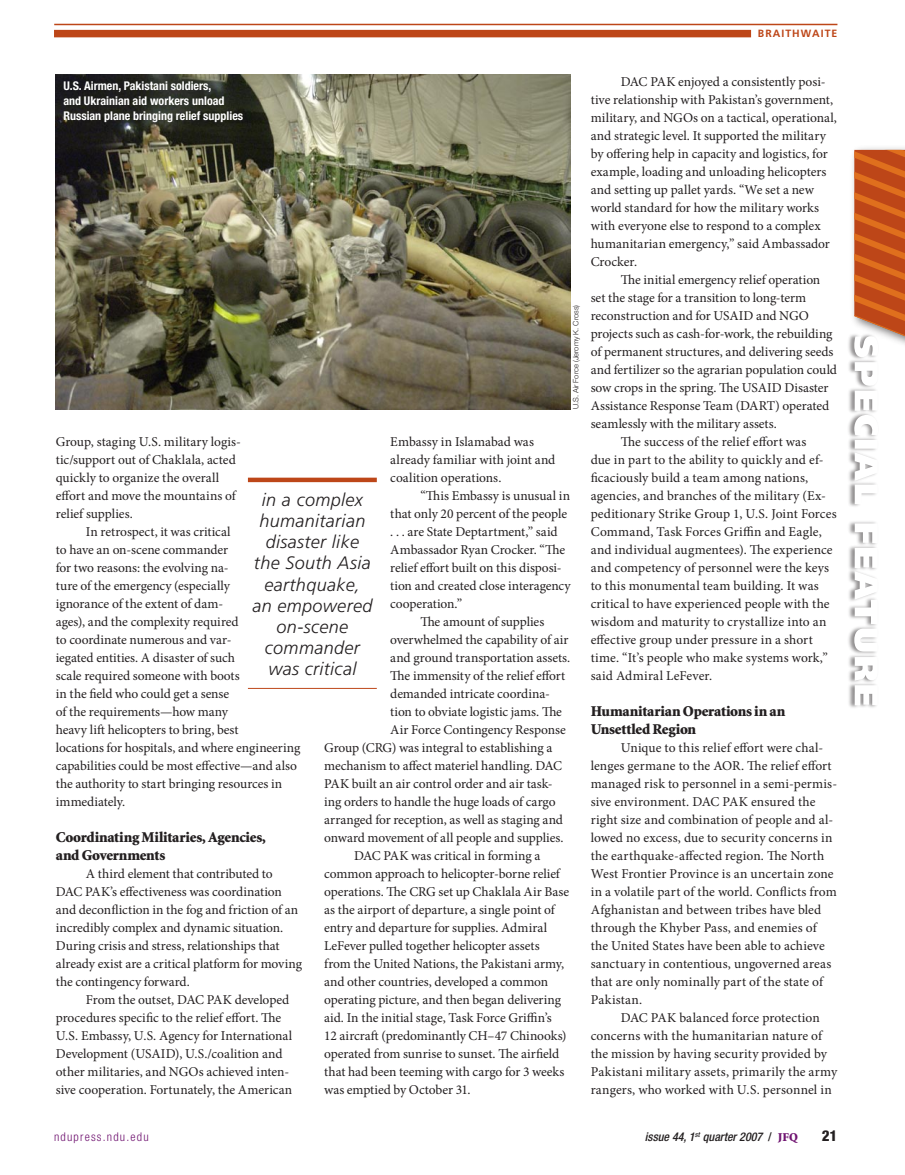
<style>
.page{position:relative;width:905px;height:1175px;background:#fff}
.page>*{position:absolute;margin:0;border:0;box-sizing:border-box;transform-origin:0 0}
.t1{font:italic 300 18px/21px "Frutiger LT Std";letter-spacing:.02em;color:#231f20;text-align:center}
.t2{font:900 15px/18px "Minion Std";letter-spacing:-.015em;color:#231f20}
.t3{font:800 condensed 15px "Helvetica Neue LT Std";color:#231f20}
.t4{font:13.5px/18px "Minion Pro";color:#231f20}
.t5{font:13.5px "Minion Pro";letter-spacing:.02em;color:#231f20}
.t6{font:700 condensed 12px/15px "Helvetica Neue LT Std";color:#fff}
.t7{font:italic 500 condensed 12px "Helvetica Neue LT Std";color:#231f20}
.t8{font:300 condensed 12px "Helvetica Neue LT Std";letter-spacing:.1em;color:#701471}
.t9{font:700 10.5px "Frutiger LT Std";letter-spacing:.1em;color:#bd4618}
.t10{font:300 7.5px "Helvetica Neue LT Std";color:#231f20}
.s1{font-style:normal}
.s2{font-family:"Minion Std";font-weight:900;font-style:normal;font-stretch:normal;color:#701471}
</style>
<div class="page">
<hr style="left:54px;top:24px;width:783px;height:1px;background:#bd4618">
<div style="left:849px;top:145px;width:55px;height:212px;background:#f8f8f8"></div>
<div style="left:846px;top:332px;width:33px;height:377px;background:#231f20;opacity:.5"></div>
<svg style="left:854px;top:150px;width:50px;height:555px"></svg>
<div style="left:54px;top:30px;width:697px;height:7px;background:#bd4618"></div>
<img style="left:56px;top:74px;width:515px;height:336px">
<div style="left:248px;top:477px;width:129px;height:5px;background:#bd4618"></div>
<hr style="left:248px;top:688px;width:129px;height:1px;background:#bd4618">
<p class="t9" style="left:757px;top:27px;width:81px">BRAITHWAITE</p>
<p class="t6" style="left:63px;top:78px;width:181px">U.S. Airmen, Pakistani soldiers,<br>and Ukrainian aid workers unload<br>Russian plane bringing relief supplies</p>
<p class="t10" style="left:571px;top:409px;width:106px;rotate:-90deg">U.S. Air Force (Jeromy K. Cross)</p>
<p class="t4" style="left:56px;top:432px;width:187px">Group, staging U.S. military logis&shy;tic/support out of Chaklala, acted quickly to organize the overall effort and move the mountains of relief supplies.</p>
<p class="t4" style="left:56px;top:522px;width:246px;text-indent:30px">In retrospect, it was critical<br>to have an on-scene commander<br>for two reasons: the evolving na-<br>ture of the emergency (especially<br>ignorance of the extent of dam-<br>ages), and the complexity required<br>to coordinate numerous and var-<br>iegated entities. A disaster of such<br>scale required someone with boots<br>in the field who could get a sense<br>of the requirements—how many<br>heavy lift helicopters to bring, best<br>locations for hospitals, and where engineering capabilities could be most effective—and also the authority to start bringing resources in immediately.</p>
<p class="t2" style="left:56px;top:828px;width:211px">Coordinating Militaries, Agencies, and Governments</p>
<p class="t4" style="left:56px;top:864px;width:248px;text-indent:30px">A third element that contributed to DAC PAK’s effectiveness was coordination and deconfliction in the fog and friction of an incredibly complex and dynamic situation.<br>During crisis and stress, relationships that already exist are a critical platform for moving the contingency forward.</p>
<p class="t4" style="left:56px;top:990px;width:238px;text-indent:30px">From the outset, DAC PAK developed procedures specific to the relief effort. The U.S. Embassy, U.S. Agency for International Development (USAID), U.S./coalition and other militaries, and NGOs achieved inten&shy;sive cooperation. Fortunately, the American</p>
<p class="t4" style="left:390px;top:432px;width:166px">Embassy in Islamabad was already familiar with joint and coalition operations.</p>
<p class="t4" style="left:420px;top:486px;width:151px">“This Embassy is unusual in</p>
<p class="t4" style="left:390px;top:504px;width:178px">that only 20 percent of the people</p>
<p class="t4" style="left:390px;top:522px;width:169px">. . . are State Deptartment,” said</p>
<p class="t4" style="left:390px;top:540px;width:176px">Ambassador Ryan Crocker. “The</p>
<p class="t4" style="left:390px;top:558px;width:173px">relief effort built on this disposi-</p>
<p class="t4" style="left:390px;top:576px;width:182px">tion and created close interagency</p>
<p class="t4" style="left:390px;top:594px;width:73px">cooperation.”</p>
<p class="t4" style="left:420px;top:612px;width:125px">The amount of supplies</p>
<p class="t4" style="left:390px;top:630px;width:180px">overwhelmed the capability of air</p>
<p class="t4" style="left:390px;top:648px;width:181px">and ground transportation assets.</p>
<p class="t4" style="left:390px;top:666px;width:176px">The immensity of the relief effort</p>
<p class="t4" style="left:390px;top:684px;width:161px">demanded intricate coordina-</p>
<p class="t4" style="left:390px;top:702px;width:173px">tion to obviate logistic jams. The</p>
<p class="t4" style="left:390px;top:720px;width:177px">Air Force Contingency Response</p>
<p class="t4" style="left:324px;top:738px;width:229px">Group (CRG) was integral to establishing a</p>
<p class="t4" style="left:324px;top:756px;width:239px">mechanism to affect materiel handling. DAC</p>
<p class="t4" style="left:324px;top:774px;width:230px">PAK built an air control order and air task-</p>
<p class="t4" style="left:324px;top:792px;width:233px">ing orders to handle the huge loads of cargo</p>
<p class="t4" style="left:324px;top:810px;width:240px">arranged for reception, as well as staging and</p>
<p class="t4" style="left:324px;top:828px;width:241px">onward movement of all people and supplies.</p>
<p class="t4" style="left:354px;top:846px;width:188px">DAC PAK was critical in forming a</p>
<p class="t4" style="left:324px;top:864px;width:237px">common approach to helicopter-borne relief</p>
<p class="t4" style="left:324px;top:882px;width:246px">operations. The CRG set up Chaklala Air Base</p>
<p class="t4" style="left:324px;top:900px;width:232px">as the airport of departure, a single point of</p>
<p class="t4" style="left:324px;top:918px;width:224px">entry and departure for supplies. Admiral</p>
<p class="t4" style="left:324px;top:936px;width:217px">LeFever pulled together helicopter assets</p>
<p class="t4" style="left:324px;top:954px;width:242px">from the United Nations, the Pakistani army,</p>
<p class="t4" style="left:324px;top:972px;width:226px">and other countries, developed a common</p>
<p class="t4" style="left:324px;top:990px;width:238px">operating picture, and then began delivering</p>
<p class="t4" style="left:324px;top:1008px;width:229px">aid. In the initial stage, Task Force Griffin’s</p>
<p class="t4" style="left:324px;top:1026px;width:244px">12 aircraft (predominantly CH–47 Chinooks)</p>
<p class="t4" style="left:324px;top:1044px;width:236px">operated from sunrise to sunset. The airfield</p>
<p class="t4" style="left:324px;top:1062px;width:242px">that had been teeming with cargo for 3 weeks</p>
<p class="t4" style="left:324px;top:1080px;width:148px">was emptied by October 31.</p>
<h1 class="t1" style="left:252px;top:490px;width:121px">in a complex humanitarian disaster like the South Asia earthquake,<br>an empowered on-scene commander was critical</h1>
<p class="t4" style="left:590px;top:72px;width:247px;text-indent:30px">DAC PAK enjoyed a consistently posi&shy;tive relationship with Pakistan’s government, military, and NGOs on a tactical, operational, and strategic level. It supported the military by offering help in capacity and logistics, for example, loading and unloading helicopters and setting up pallet yards. “We set a new world standard for how the military works with everyone else to respond to a complex humanitarian emergency,” said Ambassador Crocker.</p>
<p class="t4" style="left:620px;top:270px;width:201px">The initial emergency relief operation</p>
<p class="t4" style="left:590px;top:288px;width:217px">set the stage for a transition to long-term</p>
<p class="t4" style="left:590px;top:306px;width:220px">reconstruction and for USAID and NGO</p>
<p class="t4" style="left:590px;top:324px;width:243px">projects such as cash-for-work, the rebuilding</p>
<p class="t4" style="left:590px;top:342px;width:244px">of permanent structures, and delivering seeds</p>
<p class="t4" style="left:590px;top:360px;width:248px">and fertilizer so the agrarian population could</p>
<p class="t4" style="left:590px;top:378px;width:239px">sow crops in the spring. The USAID Disaster</p>
<p class="t4" style="left:590px;top:396px;width:240px">Assistance Response Team (DART) operated</p>
<p class="t4" style="left:590px;top:414px;width:188px">seamlessly with the military assets.</p>
<p class="t4" style="left:620px;top:432px;width:187px">The success of the relief effort was</p>
<p class="t4" style="left:590px;top:450px;width:234px">due in part to the ability to quickly and ef-</p>
<p class="t4" style="left:590px;top:468px;width:219px">ficaciously build a team among nations,</p>
<p class="t4" style="left:590px;top:486px;width:237px">agencies, and branches of the military (Ex-</p>
<p class="t4" style="left:590px;top:504px;width:247px">peditionary Strike Group 1, U.S. Joint Forces</p>
<p class="t4" style="left:590px;top:522px;width:232px">Command, Task Forces Griffin and Eagle,</p>
<p class="t4" style="left:590px;top:540px;width:243px">and individual augmentees). The experience</p>
<p class="t4" style="left:590px;top:558px;width:240px">and competency of personnel were the keys</p>
<p class="t4" style="left:590px;top:576px;width:229px">to this monumental team building. It was</p>
<p class="t4" style="left:590px;top:594px;width:240px">critical to have experienced people with the</p>
<p class="t5" style="left:590px;top:612px;width:237px">wisdom and maturity to crystallize into an</p>
<p class="t4" style="left:590px;top:630px;width:223px">effective group under pressure in a short</p>
<p class="t4" style="left:590px;top:648px;width:238px">time. “It’s people who make systems work,”</p>
<p class="t4" style="left:590px;top:666px;width:123px">said Admiral LeFever.</p>
<p class="t2" style="left:590px;top:702px;width:196px">Humanitarian Operations in an<br>Unsettled Region</p>
<p class="t4" style="left:590px;top:738px;width:248px;text-indent:30px">Unique to this relief effort were chal&shy;lenges germane to the AOR. The relief effort managed risk to personnel in a semi-permis&shy;sive environment. DAC PAK ensured the right size and combination of people and al&shy;lowed no excess, due to security concerns in the earthquake-affected region. The North West Frontier Province is an uncertain zone in a volatile part of the world. Conflicts from Afghanistan and between tribes have bled through the Khyber Pass, and enemies of the United States have been able to achieve sanctuary in contentious, ungoverned areas that are only nominally part of the state of Pakistan.</p>
<p class="t4" style="left:590px;top:1008px;width:248px;text-indent:30px">DAC PAK balanced force protection concerns with the humanitarian nature of the mission by having security provided by Pakistani military assets, primarily the army rangers, who worked with U.S. personnel in</p>
<p class="t8" style="left:54px;top:1129px;width:96px">ndupress.ndu.edu</p>
<p class="t7" style="left:645px;top:1129px;width:154px">issue 44, 1<sup>st</sup> quarter 2007 <span class="s1">/</span> <span class="s2">JFQ</span></p>
<p class="t3" style="left:821px;top:1126px;width:14px">21</p>
</div>
